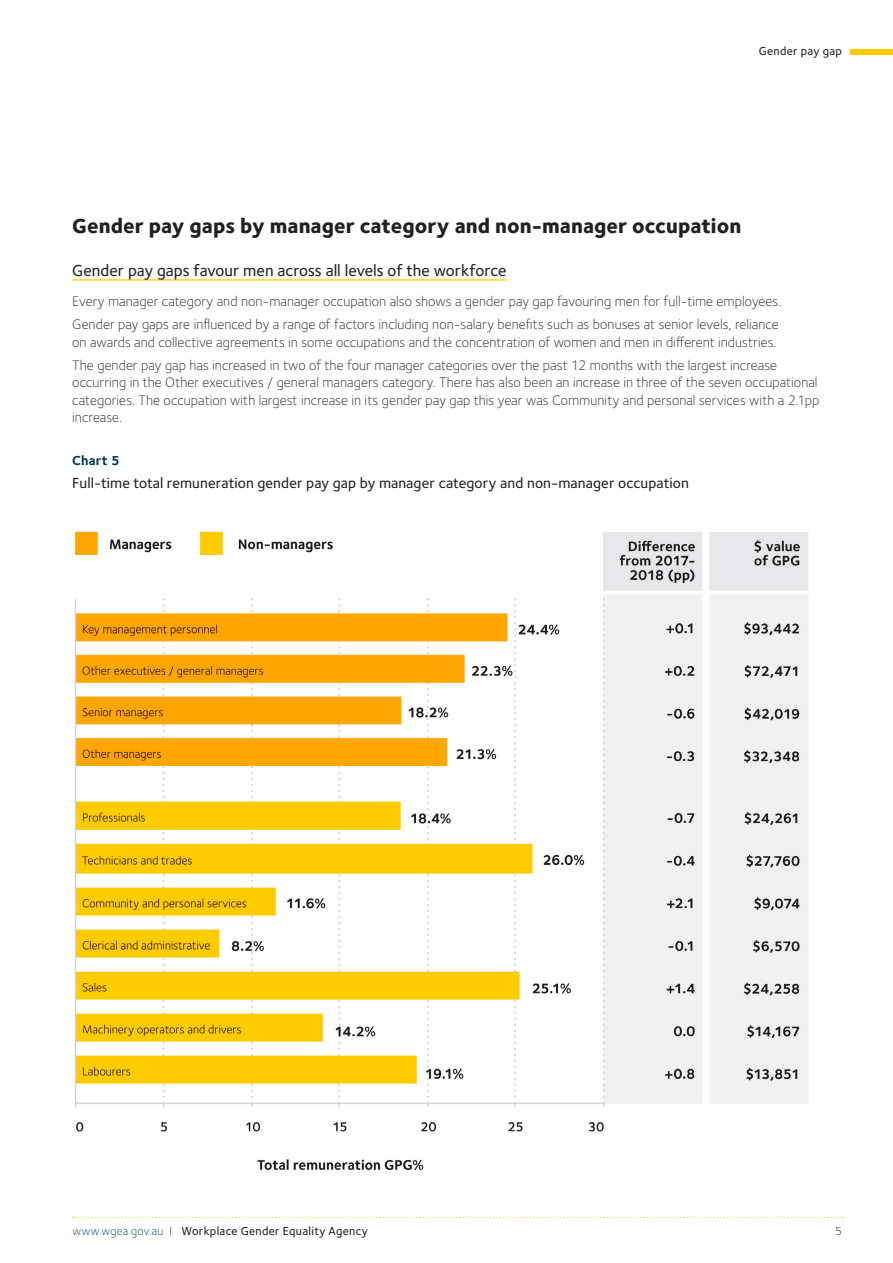
<style>
.page{position:relative;width:893px;height:1263px;background:#fff}
.page>*{position:absolute;margin:0;border:0;box-sizing:border-box;transform-origin:0 0}
.H3_Sub_Header_no_lin{font:800 21px "Foundry Sterling";letter-spacing:.005em;color:#231f20}
.H4_Sub_Header_with_l{font:500 16.5px "Foundry Sterling";color:#231f20}
.H5_Table_Headings{font:500 15px "Foundry Sterling";letter-spacing:.005em;color:#231f20}
.P_Body_Copy_-_legit{font:300 14.25px/17.2px "Foundry Sterling";letter-spacing:.005em;color:#231f20}
.H5_Table_Headings-2{font:700 13.5px "Foundry Sterling";letter-spacing:.015em;color:#00365e}
.t1{font:500 12px "Foundry Sterling";letter-spacing:.025em;color:#231f20}
.t2{font:300 12px "Foundry Sterling";color:#231f20}
.s1{font-weight:300;color:#00365e}
.s2{font-weight:300}
</style>
<div class="page">
<svg style="left:72px;top:1217px;width:771px;height:1px"></svg>
<div style="left:850px;top:49px;width:43px;height:6px;background:#ffcb05"></div>
<hr style="left:72px;top:279px;width:434px;height:2px;background:#ffcb05">
<img style="left:74px;top:531px;width:735px;height:640px">
<p class="t1" style="left:759px;top:44px;width:85px">Gender pay gap</p>
<p class="H3_Sub_Header_no_lin" style="left:72px;top:213px;width:670px">Gender pay gaps by manager category and non-manager occupation</p>
<p class="H4_Sub_Header_with_l" style="left:72px;top:260px;width:436px">Gender pay gaps favour men across all levels of the workforce</p>
<p class="P_Body_Copy_-_legit" style="left:72px;top:292px;width:711px">Every manager category and non-manager occupation also shows a gender pay gap favouring men for full-time employees.</p>
<p class="P_Body_Copy_-_legit" style="left:72px;top:316px;width:708px">Gender pay gaps are influenced by a range of factors including non-salary benefits such as bonuses at senior levels, reliance on awards and collective agreements in some occupations and the concentration of women and men in different industries.</p>
<p class="P_Body_Copy_-_legit" style="left:72px;top:357px;width:748px">The gender pay gap has increased in two of the four manager categories over the past 12 months with the largest increase occurring in the Other executives / general managers category. There has also been an increase in three of the seven occupational categories. The occupation with largest increase in its gender pay gap this year was Community and personal services with a 2.1pp increase.</p>
<p class="H5_Table_Headings-2" style="left:72px;top:452px;width:49px">Chart 5</p>
<p class="H5_Table_Headings" style="left:72px;top:475px;width:618px">Full-time total remuneration gender pay gap by manager category and non-manager occupation</p>
<p class="t1" style="left:73px;top:1224px;width:297px"><span class="s1">www.wgea.gov.au</span> <span class="s2">I</span> Workplace Gender Equality Agency</p>
<p class="t2" style="left:835px;top:1224px;width:8px">5</p>
</div>
